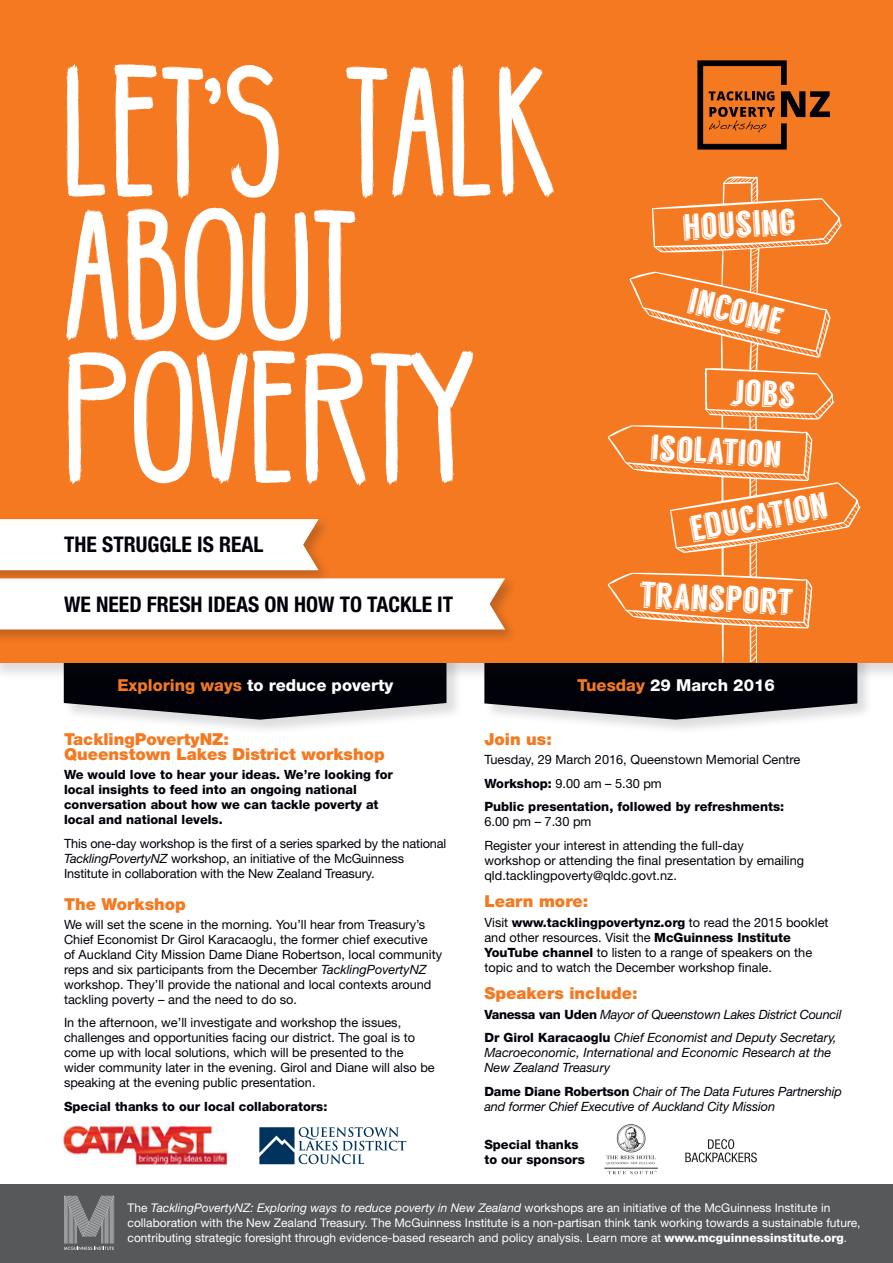
<style>
.page{position:relative;width:893px;height:1263px;background:#fff}
.page>*{position:absolute;margin:0;border:0;box-sizing:border-box;transform-origin:0 0}
.t1{font:133.05px/143.1px "BELLABOO";color:#fff}
.t2{font:35.25px "Langdon";color:#fff}
.t3{font:700 condensed 21.6px "Helvetica Neue LT Std";color:#010209}
.t4{font:900 16.5px/15px "Helvetica Neue LT Std";color:#f47921}
.t5{font:800 16.5px "Helvetica Neue LT Std";color:#fff}
.t6{font:12.75px/15px "Helvetica Neue LT Std";color:#010209}
.t7{font:italic 12.75px/15px "Helvetica Neue LT Std";letter-spacing:-.01em;color:#010209}
.t8{font:800 12.75px/15px "Helvetica Neue LT Std";color:#010209}
.t9{font:12px/15px "Helvetica Neue LT Std";color:#fff}
.s1{color:#f47921}
.s2{font-style:italic}
.s3{font-weight:800}
.s4{font-weight:400}
.s5{font-weight:800;font-style:normal}
</style>
<div class="page">
<div style="left:63px;top:444px;width:400px;height:292px;background:#231f20;opacity:.15"></div>
<svg style="left:64px;top:681px;width:382px;height:39px;background:#34343a"></svg>
<div style="left:484px;top:451px;width:389px;height:285px;background:#231f20;opacity:.15"></div>
<svg style="left:484px;top:681px;width:373px;height:39px;background:#333439"></svg>
<div style="left:0;top:0;width:893px;height:681px;background:#231f20;opacity:.15"></div>
<div style="left:0;top:0;width:893px;height:663px;background:#f47921"></div>
<div style="left:0;top:1184px;width:893px;height:79px;background:#57585a"></div>
<svg style="left:629px;top:176px;width:213px;height:192px"></svg>
<svg style="left:607px;top:368px;width:254px;height:295px"></svg>
<div style="left:0;top:575px;width:518px;height:69px;background:#231f20;opacity:.25"></div>
<div style="left:0;top:578px;width:505px;height:51px;background:#fff"></div>
<div style="left:0;top:516px;width:332px;height:69px;background:#231f20;opacity:.25"></div>
<div style="left:0;top:519px;width:319px;height:51px;background:#fff"></div>
<svg style="left:697px;top:60px;width:133px;height:90px"></svg>
<img style="left:63px;top:1122px;width:165px;height:44px">
<svg style="left:259px;top:1127px;width:147px;height:37px"></svg>
<svg style="left:64px;top:1196px;width:51px;height:54px"></svg>
<img style="left:604px;top:1124px;width:54px;height:51px">
<svg style="left:685px;top:1139px;width:72px;height:23px"></svg>
<p class="t1" style="left:62px;top:57px;width:497px">LET<sup>’</sup>S TALK<br>ABOUT<br>POVERTY</p>
<p class="t3" style="left:64px;top:532px;width:201px">THE STRUGGLE IS REAL</p>
<p class="t3" style="left:64px;top:591px;width:390px">WE NEED FRESH IDEAS ON HOW TO TACKLE IT</p>
<p class="t2" style="left:681px;top:206px;width:115px;rotate:-3deg">housing</p>
<p class="t2" style="left:693px;top:279px;width:98px;rotate:13deg">income</p>
<p class="t2" style="left:732px;top:371px;width:66px;rotate:3deg">jobs</p>
<p class="t2" style="left:651px;top:426px;width:133px;rotate:3deg">isolation</p>
<p class="t2" style="left:686px;top:508px;width:141px;rotate:-10deg">education</p>
<p class="t2" style="left:640px;top:573px;width:155px;rotate:3deg">transport</p>
<p class="t5" style="left:117px;top:676px;width:277px"><span class="s1">Exploring ways</span> to reduce poverty</p>
<p class="t5" style="left:577px;top:676px;width:199px"><span class="s1">Tuesday</span> 29 March 2016</p>
<p class="t4" style="left:64px;top:731px;width:322px">TacklingPovertyNZ:<br>Queenstown Lakes District workshop</p>
<p class="t8" style="left:64px;top:767px;width:330px">We would love to hear your ideas. We’re looking for local insights to feed into an ongoing national conversation about how we can tackle poverty at local and national levels.</p>
<p class="t6" style="left:64px;top:835px;width:384px">This one-day workshop is the first of a series sparked by the national<br><span class="s2">TacklingPovertyNZ</span> workshop, an initiative of the McGuinness<br>Institute in collaboration with the New Zealand Treasury.</p>
<p class="t4" style="left:64px;top:896px;width:123px">The Workshop</p>
<p class="t6" style="left:64px;top:917px;width:380px">We will set the scene in the morning. You’ll hear from Treasury’s Chief Economist Dr Girol Karacaoglu, the former chief executive<br>of Auckland City Mission Dame Diane Robertson, local community reps and six participants from the December <span class="s2">TacklingPovertyNZ </span>workshop. They’ll provide the national and local contexts around tackling poverty – and the need to do so.</p>
<p class="t6" style="left:64px;top:1015px;width:372px">In the afternoon, we’ll investigate and workshop the issues, challenges and opportunities facing our district. The goal is to come up with local solutions, which will be presented to the wider community later in the evening. Girol and Diane will also be speaking at the evening public presentation.</p>
<p class="t8" style="left:64px;top:1099px;width:265px">Special thanks to our local collaborators:</p>
<p class="t4" style="left:484px;top:731px;width:69px">Join us:</p>
<p class="t6" style="left:484px;top:752px;width:318px">Tuesday, 29 March 2016, Queenstown Memorial Centre</p>
<p class="t6" style="left:484px;top:775px;width:179px"><span class="s3">Workshop:</span> 9.00 am – 5.30 pm</p>
<p class="t8" style="left:484px;top:799px;width:301px">Public presentation, followed by refreshments:<br><span class="s4">6.00 pm – 7.30 pm</span></p>
<p class="t6" style="left:484px;top:837px;width:321px">Register your interest in attending the full-day<br>workshop or attending the final presentation by emailing qld.tacklingpoverty@qldc.govt.nz.</p>
<p class="t4" style="left:484px;top:894px;width:105px">Learn more:</p>
<p class="t6" style="left:484px;top:914px;width:346px">Visit <span class="s3">www.tacklingpovertynz.org</span> to read the 2015 booklet and other resources. Visit the <span class="s3">McGuinness Institute YouTube channel</span> to listen to a range of speakers on the topic and to watch the December workshop finale.</p>
<p class="t4" style="left:484px;top:986px;width:155px">Speakers include:</p>
<p class="t7" style="left:484px;top:1006px;width:359px"><span class="s5">Vanessa van Uden</span> Mayor of Queenstown Lakes District Council</p>
<p class="t7" style="left:484px;top:1030px;width:354px"><span class="s5">Dr Girol Karacaoglu</span> Chief Economist and Deputy Secretary,<br>Macroeconomic, International and Economic Research at the<br>New Zealand Treasury</p>
<p class="t7" style="left:484px;top:1083px;width:359px"><span class="s5">Dame Diane Robertson</span> Chair of The Data Futures Partnership and former Chief Executive of Auckland City Mission</p>
<p class="t8" style="left:484px;top:1137px;width:102px">Special thanks to our sponsors</p>
<p class="t9" style="left:128px;top:1200px;width:734px">The <span class="s2">TacklingPovertyNZ: Exploring ways to reduce poverty in New Zealand</span> workshops are an initiative of the McGuinness Institute in collaboration with the New Zealand Treasury. The McGuinness Institute is a non-partisan think tank working towards a sustainable future, contributing strategic foresight through evidence-based research and policy analysis. Learn more at <span class="s3">www.mcguinnessinstitute.org</span>.</p>
</div>
